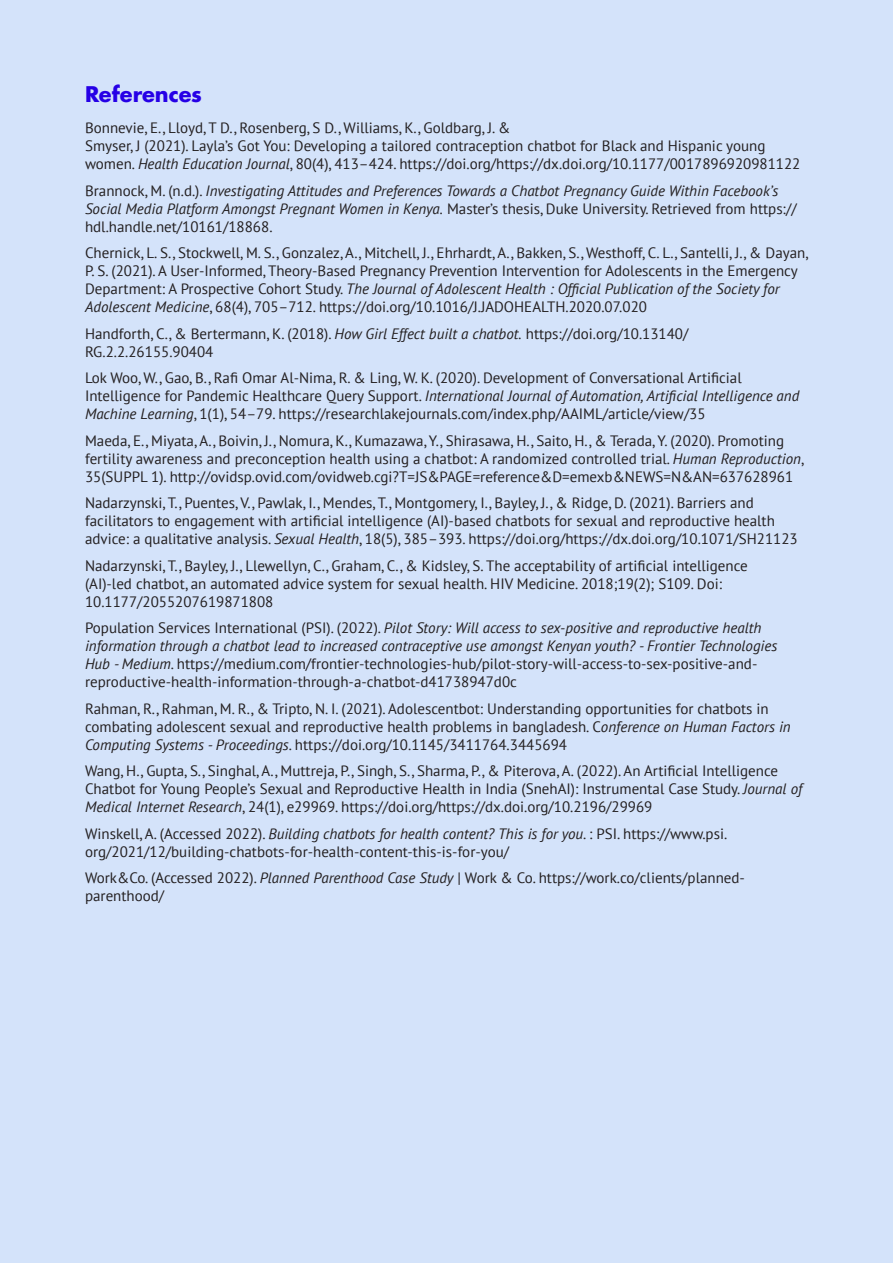
<style>
.page{position:relative;width:893px;height:1263px;background:#d4e3fa}
.page>*{position:absolute;margin:0;border:0;box-sizing:border-box;transform-origin:0 0}
.heading_2{font:700 21px "Futura Std";color:#2600e6}
.t1{font:15px/18px "PT Sans";color:#231f20}
.t2{font:italic 15px/18px "PT Sans";color:#231f20}
.s1{font-style:italic}
.s2{font-style:normal}
</style>
<div class="page">
<p class="heading_2" style="left:85px;top:81px;width:118px">References</p>
<p class="t1" style="left:85px;top:119px;width:717px">Bonnevie, E., Lloyd, T D., Rosenberg, S D., Williams, K., Goldbarg, J. &amp;<br>Smyser, J (2021). Layla’s Got You: Developing a tailored contraception chatbot for Black and Hispanic young women. <span class="s1">Health Education Journal</span>, 80(4), 413–424. https://doi.org/https://dx.doi.org/10.1177/0017896920981122</p>
<p class="t2" style="left:85px;top:181px;width:713px"><span class="s2">Brannock, M. (n.d.).</span> Investigating Attitudes and Preferences Towards a Chatbot Pregnancy Guide Within Facebook’s<br>Social Media Platform Amongst Pregnant Women in Kenya. <span class="s2">Master’s thesis, Duke University. Retrieved from https:// hdl.handle.net/10161/18868.</span></p>
<p class="t1" style="left:85px;top:244px;width:725px">Chernick, L. S., Stockwell, M. S., Gonzalez, A., Mitchell, J., Ehrhardt, A., Bakken, S., Westhoff, C. L., Santelli, J., &amp; Dayan, P. S. (2021). A User-Informed, Theory-Based Pregnancy Prevention Intervention for Adolescents in the Emergency Department: A Prospective Cohort Study. <span class="s1">The Journal of Adolescent Health : Official Publication of the Society for Adolescent Medicine</span>, 68(4), 705–712. https://doi.org/10.1016/J.JADOHEALTH.2020.07.020</p>
<p class="t1" style="left:85px;top:324px;width:605px">Handforth, C., &amp; Bertermann, K. (2018). <span class="s1">How Girl Effect built a chatbot.</span> https://doi.org/10.13140/<br>RG.2.2.26155.90404</p>
<p class="t1" style="left:85px;top:369px;width:716px">Lok Woo, W., Gao, B., Rafi Omar Al-Nima, R. &amp; Ling, W. K. (2020). Development of Conversational Artificial<br>Intelligence for Pandemic Healthcare Query Support. <span class="s1">International Journal of Automation, Artificial Intelligence and<br>Machine Learning</span>, 1(1), 54–79. https://researchlakejournals.com/index.php/AAIML/article/view/35</p>
<p class="t1" style="left:85px;top:431px;width:720px">Maeda, E., Miyata, A., Boivin, J., Nomura, K., Kumazawa, Y., Shirasawa, H., Saito, H., &amp; Terada, Y. (2020). Promoting fertility awareness and preconception health using a chatbot: A randomized controlled trial. <span class="s1">Human Reproduction</span>,<br>35(SUPPL 1). http://ovidsp.ovid.com/ovidweb.cgi?T=JS&amp;PAGE=reference&amp;D=emexb&amp;NEWS=N&amp;AN=637628961</p>
<p class="t1" style="left:85px;top:494px;width:714px">Nadarzynski, T., Puentes, V., Pawlak, I., Mendes, T., Montgomery, I., Bayley, J., &amp; Ridge, D. (2021). Barriers and facilitators to engagement with artificial intelligence (AI)-based chatbots for sexual and reproductive health advice: a qualitative analysis. <span class="s1">Sexual Health</span>, 18(5), 385–393. https://doi.org/https://dx.doi.org/10.1071/SH21123</p>
<p class="t1" style="left:85px;top:556px;width:664px">Nadarzynski, T., Bayley, J., Llewellyn, C., Graham, C., &amp; Kidsley, S. The acceptability of artificial intelligence (AI)-led chatbot, an automated advice system for sexual health. HIV Medicine. 2018;19(2); S109. Doi:<br>10.1177/2055207619871808</p>
<p class="t1" style="left:85px;top:619px;width:694px">Population Services International (PSI). (2022). <span class="s1">Pilot Story: Will access to sex-positive and reproductive health information through a chatbot lead to increased contraceptive use amongst Kenyan youth? - Frontier Technologies Hub - Medium</span>. https://medium.com/frontier-technologies-hub/pilot-story-will-access-to-sex-positive-and&shy;reproductive-health-information-through-a-chatbot-d41738947d0c</p>
<p class="t1" style="left:85px;top:699px;width:707px">Rahman, R., Rahman, M. R., &amp; Tripto, N. I. (2021). Adolescentbot: Understanding opportunities for chatbots in combating adolescent sexual and reproductive health problems in bangladesh. C<span class="s1">onference on Human Factors in<br>Computing Systems - Proceedings</span>. https://doi.org/10.1145/3411764.3445694</p>
<p class="t1" style="left:85px;top:762px;width:719px">Wang, H., Gupta, S., Singhal, A., Muttreja, P., Singh, S., Sharma, P., &amp; Piterova, A. (2022). An Artificial Intelligence<br>Chatbot for Young People’s Sexual and Reproductive Health in India (SnehAI): Instrumental Case Study. <span class="s1">Journal of<br>Medical Internet Research</span>, 24(1), e29969. https://doi.org/https://dx.doi.org/10.2196/29969</p>
<p class="t1" style="left:85px;top:824px;width:644px">Winskell, A. (Accessed 2022). <span class="s1">Building chatbots for health content? This is for you</span>. : PSI. https://www.psi. org/2021/12/building-chatbots-for-health-content-this-is-for-you/</p>
<p class="t1" style="left:85px;top:869px;width:661px">Work&amp;Co. (Accessed 2022). <span class="s1">Planned Parenthood Case Study</span> | Work &amp; Co. https://work.co/clients/planned&shy;parenthood/</p>
</div>
